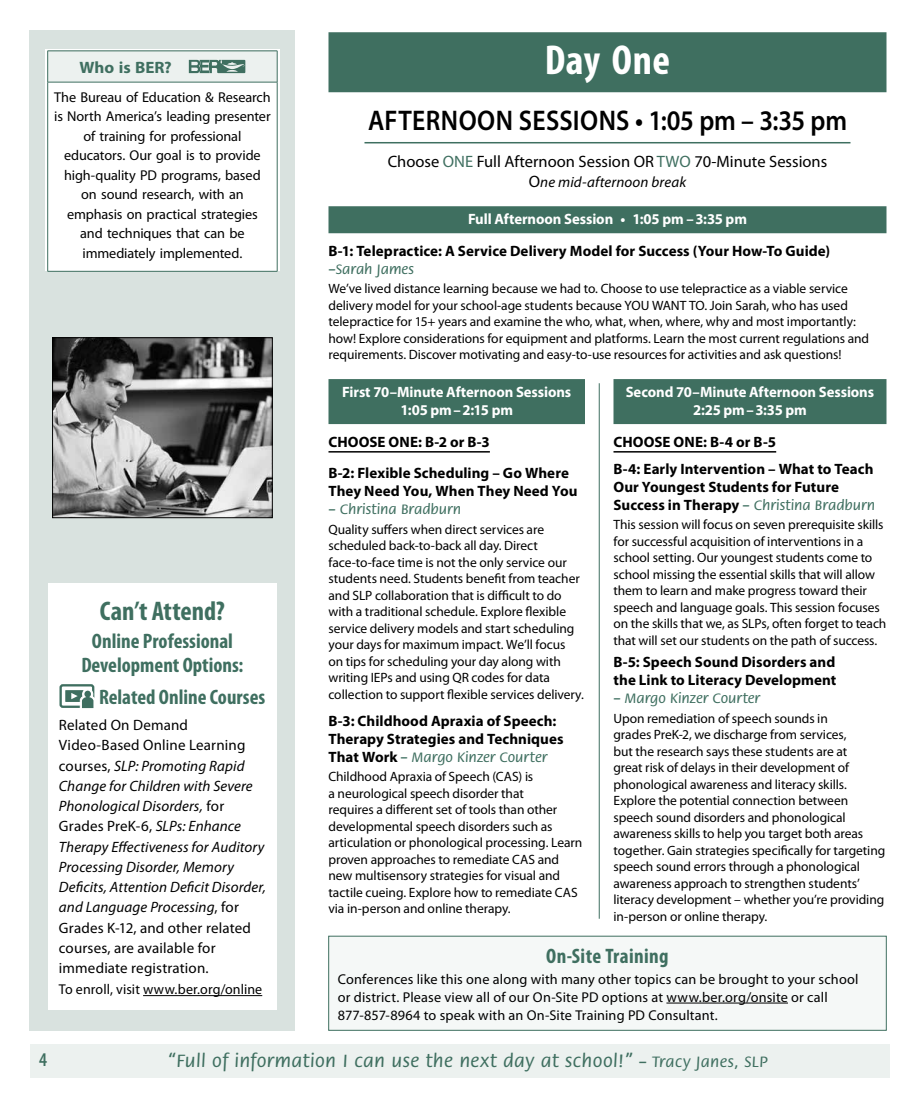
<style>
.page{position:relative;width:918px;height:1107px;background:#fff}
.page>*{position:absolute;margin:0;border:0;box-sizing:border-box;transform-origin:0 0}
.t1{font:700 condensed 42px "Myriad Pro";letter-spacing:.01em;color:#fff}
.t2{font:600 28.5px "Myriad Pro";letter-spacing:.015em;color:#000;scale:.9 1}
.t3{font:700 condensed 27px "Myriad Pro";color:#3f6f60}
.t4{font:700 condensed 21px/24px "Myriad Pro";color:#3f6f60;text-align:center}
.t5{font:700 condensed 21px "Myriad Pro";letter-spacing:.02em;color:#3f6f60}
.t6{font:500 19.5px "Flora Std";letter-spacing:.02em;color:#3f6f60}
.t7{font:600 condensed 19.5px "Myriad Pro";color:#3f6f60}
.t8{font:16.5px "Myriad Pro";color:#000}
.t9{font:700 16.5px "Myriad Pro";color:#3f6f60}
.t10{font:italic 15px/20.2px "Myriad Pro";letter-spacing:.005em;color:#000}
.t11{font:700 15px/18px "Myriad Pro";letter-spacing:.005em;color:#000}
.t12{font:700 15px/18px "Myriad Pro";letter-spacing:-.005em;color:#fff;text-align:center}
.t13{font:500 15px "Flora Std";color:#3f6f60}
.t14{font:14.25px/19.5px "Myriad Pro";letter-spacing:-.005em;color:#000;text-align:center}
.t15{font:13.5px/16.5px "Myriad Pro";letter-spacing:-.005em;color:#000}
.s1{font-style:normal}
.s2{color:#3f6f60}
.s3{font-style:normal;font-size:16.5px}
.s4{font-family:"Myriad Pro";font-weight:700;color:#000}
.s5{font-size:16.5px}
</style>
<div class="page">
<div style="left:30px;top:30px;width:265px;height:1000px;background:#d9e2df"></div>
<div style="left:45px;top:50px;width:234px;height:222px;background:#fff"></div>
<div style="left:48px;top:51px;width:229px;height:31px;background:#ecf1ef"></div>
<hr style="left:47px;top:51px;width:1px;height:31px;background:#3f6f60">
<hr style="left:48px;top:51px;width:229px;height:1px;background:#3f6f60">
<hr style="left:277px;top:51px;width:1px;height:31px;background:#3f6f60">
<hr style="left:47px;top:82px;width:1px;height:189px;background:#3f6f60">
<hr style="left:48px;top:82px;width:229px;height:1px;background:#3f6f60">
<hr style="left:277px;top:82px;width:1px;height:189px;background:#3f6f60">
<hr style="left:48px;top:271px;width:229px;height:1px;background:#3f6f60">
<svg style="left:189px;top:60px;width:56px;height:13px"></svg>
<div style="left:30px;top:1044px;width:860px;height:33px;background:#ecf1ef"></div>
<img style="left:54px;top:339px;width:217px;height:177px">
<div style="left:52px;top:337px;width:221px;height:181px;border:1px solid #000"></div>
<div style="left:328px;top:206px;width:558px;height:27px;background:#3f6f60"></div>
<div style="left:328px;top:379px;width:257px;height:45px;background:#3f6f60"></div>
<hr style="left:328px;top:451px;width:162px;height:2px;background:#000">
<div style="left:328px;top:32px;width:558px;height:60px;background:#3f6f60"></div>
<hr style="left:364px;top:142px;width:486px;height:1px;background:#3f6f60">
<div style="left:614px;top:379px;width:272px;height:45px;background:#3f6f60"></div>
<hr style="left:614px;top:451px;width:162px;height:2px;background:#000">
<hr style="left:599px;top:383px;width:1px;height:536px;background:#3f6f60">
<div style="left:48px;top:584px;width:228px;height:426px;background:#fff"></div>
<hr style="left:143px;top:995px;width:119px;height:1px;background:#000">
<div style="left:59px;top:684px;width:35px;height:24px;border:2px solid #3f6f60;border-radius:2px"></div>
<div style="left:65px;top:690px;width:19px;height:12px;background:#3f6f60"></div>
<div style="left:82px;top:689px;width:11px;height:11px;border:1px solid #fff;border-radius:50%"></div>
<div style="left:84px;top:690px;width:8px;height:8px;background:#3f6f60;border-radius:50%"></div>
<div style="left:83px;top:689px;width:10px;height:10px;border:2px solid #fff;border-radius:50%"></div>
<svg style="left:71px;top:693px;width:24px;height:16px"></svg>
<div style="left:329px;top:936px;width:557px;height:94px;background:#f5f8f7"></div>
<hr style="left:666px;top:1003px;width:122px;height:1px;background:#000">
<div style="left:328px;top:936px;width:558px;height:94px;border:1px solid #3f6f60"></div>
<p class="t9" style="left:80px;top:57px;width:94px">Who is BER?</p>
<p class="t14" style="left:54px;top:87px;width:218px">The Bureau of Education &amp; Research is North America’s leading presenter of training for professional educators. Our goal is to provide high-quality PD programs, based<br>on sound research, with an emphasis on practical strategies and techniques that can be immediately implemented.</p>
<h3 class="t3" style="left:100px;top:594px;width:126px">Can’t Attend?</h3>
<h3 class="t4" style="left:81px;top:629px;width:164px">Online Professional<br>Development Options:</h3>
<h3 class="t4" style="left:99px;top:685px;width:168px">Related Online Courses</h3>
<p class="t10" style="left:59px;top:715px;width:208px"><span class="s1">Related On Demand<br>Video-Based Online Learning courses,</span> SLP: Promoting Rapid<br>Change for Children with Severe<br>Phonological Disorders, <span class="s1">for<br>Grades PreK-6,</span> SLPs: Enhance<br>Therapy Effectiveness for Auditory<br>Processing Disorder, Memory<br>Deficits, Attention Deficit Disorder, and Language Processing<span class="s1">, for<br>Grades K-12, and other related courses, are available for immediate registration.</span></p>
<p class="t14" style="left:59px;top:979px;width:205px">To enroll, visit www.ber.org/online</p>
<h1 class="t1" style="left:545px;top:34px;width:127px">Day One</h1>
<h2 class="t2" style="left:368px;top:102px;width:534px">AFTERNOON SESSIONS • 1:05 pm – 3:35 pm</h2>
<p class="t8" style="left:388px;top:152px;width:441px">Choose <span class="s2">ONE</span> Full Afternoon Session OR <span class="s2">TWO</span> 70-Minute Sessions</p>
<p class="t10" style="left:529px;top:172px;width:159px"><span class="s3">O</span>ne mid-afternoon break</p>
<p class="t12" style="left:468px;top:210px;width:280px">Full Afternoon Session • 1:05 pm –3:35 pm</p>
<p class="t11" style="left:328px;top:241px;width:503px">B‑1: Telepractice: A Service Delivery Model for Success (Your How-To Guide)</p>
<p class="t13" style="left:328px;top:261px;width:87px">–Sarah James</p>
<p class="t15" style="left:328px;top:280px;width:542px">We’ve lived distance learning because we had to. Choose to use telepractice as a viable service delivery model for your school-age students because YOU WANT TO. Join Sarah, who has used telepractice for 15+ years and examine the who, what, when, where, why and most importantly: how! Explore considerations for equipment and platforms. Learn the most current regulations and requirements. Discover motivating and easy-to-use resources for activities and ask questions!</p>
<p class="t12" style="left:342px;top:383px;width:231px">First 70–Minute Afternoon Sessions<br>1:05 pm–2:15 pm</p>
<p class="t11" style="left:328px;top:425px;width:242px;line-height:31.5px">CHOOSE ONE: B‑2 or B‑3<br>B‑2: Flexible Scheduling – Go Where</p>
<p class="t11" style="left:328px;top:482px;width:251px">They Need You, When They Need You</p>
<p class="t13" style="left:328px;top:501px;width:134px">– Christina Bradburn</p>
<p class="t15" style="left:328px;top:521px;width:257px">Quality suffers when direct services are scheduled back-to-back all day. Direct face-to-face time is not the only service our students need. Students benefit from teacher and SLP collaboration that is difficult to do with a traditional schedule. Explore flexible service delivery models and start scheduling your days for maximum impact. We’ll focus<br>on tips for scheduling your day along with writing IEPs and using QR codes for data collection to support flexible services delivery.</p>
<p class="t11" style="left:328px;top:711px;width:237px">B‑3: Childhood Apraxia of Speech:<br>Therapy Strategies and Techniques</p>
<p class="t13" style="left:328px;top:749px;width:220px"><span class="s4">That Work</span> – Margo Kinzer Courter</p>
<p class="t15" style="left:328px;top:768px;width:255px">Childhood Apraxia of Speech (CAS) is<br>a neurological speech disorder that<br>requires a different set of tools than other developmental speech disorders such as articulation or phonological processing. Learn proven approaches to remediate CAS and new multisensory strategies for visual and tactile cueing. Explore how to remediate CAS via in-person and online therapy.</p>
<p class="t12" style="left:626px;top:383px;width:250px">Second 70–Minute Afternoon Sessions<br>2:25 pm–3:35 pm</p>
<p class="t11" style="left:614px;top:428px;width:262px;line-height:27px">CHOOSE ONE: B‑4 or B‑5<br>B‑4: Early Intervention – What to Teach</p>
<p class="t11" style="left:614px;top:477px;width:227px">Our Youngest Students for Future</p>
<p class="t13" style="left:614px;top:497px;width:263px"><span class="s4">Success in Therapy</span> – Christina Bradburn</p>
<p class="t15" style="left:614px;top:516px;width:274px">This session will focus on seven prerequisite skills for successful acquisition of interventions in a school setting. Our youngest students come to school missing the essential skills that will allow them to learn and make progress toward their speech and language goals. This session focuses on the skills that we, as SLPs, often forget to teach that will set our students on the path of success.</p>
<p class="t11" style="left:614px;top:653px;width:224px">B‑5: Speech Sound Disorders and the Link to Literacy Development</p>
<p class="t13" style="left:614px;top:690px;width:148px">– Margo Kinzer Courter</p>
<p class="t15" style="left:614px;top:710px;width:273px">Upon remediation of speech sounds in<br>grades PreK-2, we discharge from services,<br>but the research says these students are at<br>great risk of delays in their development of phonological awareness and literacy skills.<br>Explore the potential connection between speech sound disorders and phonological awareness skills to help you target both areas together. Gain strategies specifically for targeting speech sound errors through a phonological awareness approach to strengthen students’ literacy development – whether you’re providing in-person or online therapy.</p>
<h3 class="t5" style="left:546px;top:943px;width:124px">On‑Site Training</h3>
<p class="t14" style="left:338px;top:970px;width:522px;line-height:18px;text-align:left">Conferences like this one along with many other topics can be brought to your school or district. Please view all of our On-Site PD options at www.ber.org/onsite or call<br>877‑857‑8964 to speak with an On‑Site Training PD Consultant.</p>
<h3 class="t7" style="left:39px;top:1048px;width:9px">4</h3>
<h3 class="t6" style="left:168px;top:1051px;width:602px">“Full of information I can use the next day at school!” <span class="s5">– Tracy Janes, SLP</span></h3>
</div>
